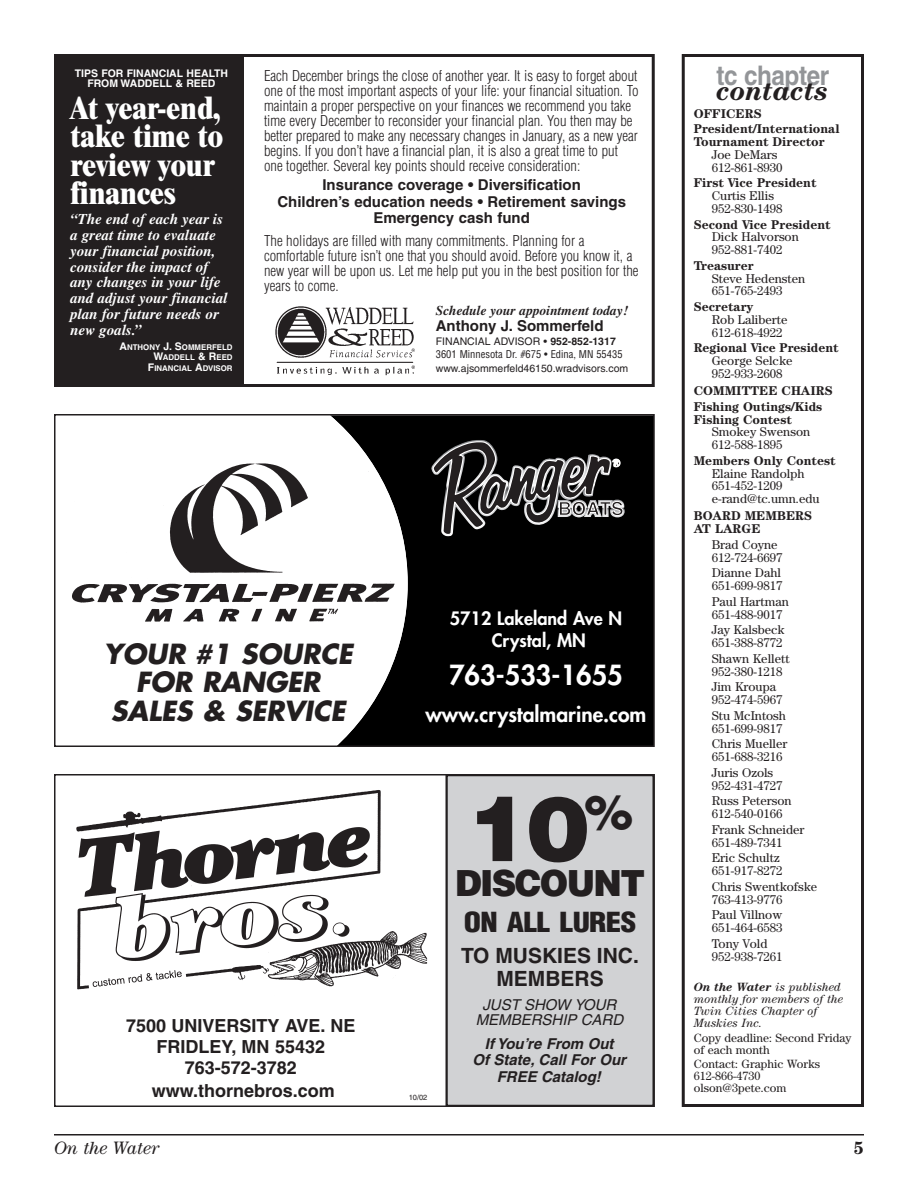
<style>
.page{position:relative;width:918px;height:1188px;background:#fff}
.page>*{position:absolute;margin:0;border:0;box-sizing:border-box;transform-origin:0 0}
.t1{font:900 90px "Helvetica";color:#231f20;scale:1.05 1}
.t2{font:900 36px "Helvetica";letter-spacing:-.045em;color:#231f20;scale:.95 1}
.t3{font:800 31.5px/28.5px "Times";color:#fff;scale:.9 1}
.t4{font:italic 700 27px/28.5px "Futura";letter-spacing:-.005em;color:#231f20;text-align:center}
.t5{font:800 27px "Futura";color:#fff}
.t6{font:900 condensed 27px "Helvetica";letter-spacing:-.02em;color:#231f20;scale:1.15 1}
.t7{font:700 27px "Helvetica";letter-spacing:-.015em;color:#939598;scale:.9 1}
.t8{font:italic 700 27px "Century";color:#231f20}
.t9{font:800 21px "Futura";color:#fff}
.t10{font:700 21px/22.5px "Helvetica";color:#231f20;text-align:center}
.t11{font:700 18px/21.5px "Helvetica";color:#231f20;text-align:center}
.t12{font:800 18px/22.5px "Futura";color:#fff;text-align:center}
.t13{font:italic 18px "Century";color:#231f20}
.t14{font:700 18px "Century";color:#231f20}
.t15{font:italic 700 15px/15.8px "Times";color:#fff}
.t16{font:700 15px/16.5px "Helvetica";color:#231f20;text-align:center}
.t17{font:italic 700 15px/16.5px "Helvetica";color:#231f20;text-align:center}
.t18{font:italic 15px/15px "Helvetica";color:#231f20;text-align:center}
.t19{font:300 condensed 14.7px/15px "Helvetica";color:#231f20}
.t20{font:italic 700 13.5px "Times";color:#231f20}
.t21{font:12.75px/12.8px "Century";color:#231f20}
.t22{font:700 12.75px/15.8px "Century";color:#231f20}
.t23{font:12px/12px "Century";color:#231f20}
.t24{font:italic 12px/12px "Century";color:#231f20}
.t25{font:condensed 10.5px/13.5px "Helvetica";color:#231f20}
.t26{font:700 10.5px/10.5px "Helvetica";color:#fff;text-align:center}
.t27{font:10.5px "Helvetica";color:#231f20}
.t28{font:700 7.8px/10.5px "Helvetica";color:#fff;text-align:right}
.t29{font:7.5px "Helvetica";color:#231f20}
.s1{font-size:10.5px}
.s2{font-stretch:normal}
.s3{font-weight:700;font-stretch:normal}
.s4{font-weight:700}
</style>
<div class="page">
<hr style="left:54px;top:1134px;width:810px;height:2px;background:#231f20">
<div style="left:682px;top:54px;width:182px;height:1053px;border:3px solid #231f20"></div>
<div style="left:447px;top:775px;width:207px;height:331px;background:#d1d2d4"></div>
<div style="left:446px;top:774px;width:209px;height:333px;border:2px solid #231f20"></div>
<img style="left:76px;top:790px;width:352px;height:200px">
<div style="left:54px;top:54px;width:190px;height:333px;background:#231f20"></div>
<div style="left:54px;top:54px;width:601px;height:333px;border:3px solid #231f20"></div>
<img style="left:275px;top:306px;width:140px;height:70px">
<div style="left:408px;top:417px;width:244px;height:327px;background:#000"></div>
<svg style="left:332px;top:417px;width:76px;height:327px"></svg>
<div style="left:54px;top:414px;width:601px;height:333px;border:2px solid #231f20"></div>
<img style="left:72px;top:453px;width:326px;height:173px">
<img style="left:430px;top:440px;width:68px;height:97px">
<svg style="left:431px;top:441px;width:195px;height:98px"></svg>
<p class="t26" style="left:75px;top:69px;width:155px">TIPS FOR FINANCIAL HEALTH<br>FROM WADDELL &amp; REED</p>
<h3 class="t3" style="left:70px;top:96px;width:171px">At year-end, take time to review your finances</h3>
<p class="t15" style="left:70px;top:213px;width:159px">“The end of each year is a great time to evaluate your financial position, consider the impact of any changes in your life and adjust your financial plan for future needs or new goals.”</p>
<p class="t28" style="left:120px;top:342px;width:115px"><span class="s1">A</span>NTHONY <span class="s1">J. S</span>OMMERFELD<br><span class="s1">W</span>ADDELL <span class="s1">&amp; R</span>EED<br><span class="s1">F</span>INANCIAL <span class="s1">A</span>DVISOR</p>
<p class="t19" style="left:264px;top:69px;width:376px">Each December brings the close of another year. It is easy to forget about one of the most important aspects of your life: your financial situation. To maintain a proper perspective on your finances we recommend you take time every December to reconsider your financial plan. You then may be better prepared to make any necessary changes in January, as a new year begins. If you don’t have a financial plan, it is also a great time to put one together. Several key points should receive consideration:</p>
<p class="t16" style="left:277px;top:178px;width:350px">Insurance coverage • Diversification<br>Children’s education needs • Retirement savings<br>Emergency cash fund</p>
<p class="t19" style="left:264px;top:234px;width:376px">The holidays are filled with many commitments. Planning for a comfortable future isn’t one that you should avoid. Before you know it, a new year will be upon us. Let me help put you in the best position for the years to come.</p>
<p class="t20" style="left:436px;top:305px;width:194px">Schedule your appointment today!</p>
<p class="t16" style="left:436px;top:319px;width:169px">Anthony J. Sommerfeld</p>
<p class="t25" style="left:436px;top:335px;width:188px"><span class="s2">FINANCIAL ADVISOR •</span> <span class="s3">952-852-1317<br></span>3601 Minnesota Dr. #675 • Edina, MN 55435</p>
<p class="t27" style="left:436px;top:364px;width:194px">www.ajsommerfeld46150.wradvisors.com</p>
<h3 class="t4" style="left:103px;top:642px;width:251px">YOUR #1 SOURCE<br>FOR RANGER<br>SALES &amp; SERVICE</h3>
<p class="t11" style="left:126px;top:1017px;width:231px">7500 UNIVERSITY AVE. NE<br>FRIDLEY, MN 55432<br>763-572-3782 www.thornebros.com</p>
<p class="t12" style="left:450px;top:608px;width:174px">5712 Lakeland Ave N<br>Crystal, MN</p>
<h3 class="t5" style="left:449px;top:662px;width:175px">763-533-1655</h3>
<h3 class="t9" style="left:426px;top:704px;width:222px">www.crystalmarine.com</h3>
<p class="t29" style="left:409px;top:1094px;width:20px">10/02</p>
<h1 class="t1" style="left:468px;top:796px;width:158px">10<sup>%</sup></h1>
<h2 class="t2" style="left:455px;top:870px;width:202px">DISCOUNT</h2>
<h3 class="t6" style="left:464px;top:911px;width:152px">ON ALL LURES</h3>
<h3 class="t10" style="left:461px;top:946px;width:179px">TO MUSKIES INC.<br>MEMBERS</h3>
<p class="t18" style="left:476px;top:998px;width:149px">JUST SHOW YOUR<br>MEMBERSHIP CARD</p>
<p class="t17" style="left:472px;top:1037px;width:155px">If You’re From Out<br>Of State, Call For Our<br>FREE Catalog!</p>
<h3 class="t7" style="left:716px;top:66px;width:127px">tc chapter</h3>
<h3 class="t8" style="left:717px;top:82px;width:114px">contacts</h3>
<p class="t22" style="left:694px;top:107px;width:147px">OFFICERS<br>President/International</p>
<p class="t22" style="left:694px;top:135px;width:133px">Tournament Director</p>
<p class="t21" style="left:712px;top:149px;width:72px">Joe DeMars<br>612-861-8930</p>
<p class="t22" style="left:694px;top:176px;width:124px">First Vice President</p>
<p class="t21" style="left:712px;top:191px;width:72px">Curtis Ellis<br>952-830-1498</p>
<p class="t22" style="left:694px;top:218px;width:138px">Second Vice President</p>
<p class="t21" style="left:712px;top:232px;width:89px">Dick Halvorson<br>952-881-7402</p>
<p class="t22" style="left:694px;top:259px;width:61px">Treasurer</p>
<p class="t21" style="left:712px;top:273px;width:95px">Steve Hedensten<br>651-765-2493</p>
<p class="t22" style="left:694px;top:300px;width:61px">Secretary</p>
<p class="t21" style="left:712px;top:314px;width:77px">Rob Laliberte<br>612-618-4922</p>
<p class="t22" style="left:694px;top:341px;width:146px">Regional Vice President</p>
<p class="t21" style="left:712px;top:356px;width:82px">George Selcke<br>952-933-2608</p>
<p class="t22" style="left:694px;top:384px;width:141px">COMMITTEE CHAIRS<br>Fishing Outings/Kids</p>
<p class="t22" style="left:694px;top:413px;width:100px">Fishing Contest</p>
<p class="t21" style="left:712px;top:427px;width:100px">Smokey Swenson<br>612-588-1895</p>
<p class="t22" style="left:694px;top:454px;width:143px">Members Only Contest</p>
<p class="t21" style="left:712px;top:468px;width:109px">Elaine Randolph<br>651-452-1209 e-rand@tc.umn.edu</p>
<p class="t22" style="left:694px;top:511px;width:120px;line-height:12.8px">BOARD MEMBERS<br>AT LARGE</p>
<p class="t21" style="left:712px;top:539px;width:72px">Brad Coyne<br>612-724-6697</p>
<p class="t21" style="left:712px;top:568px;width:72px">Dianne Dahl<br>651-699-9817</p>
<p class="t21" style="left:712px;top:596px;width:79px">Paul Hartman<br>651-488-9017</p>
<p class="t21" style="left:712px;top:625px;width:74px">Jay Kalsbeck<br>651-388-8772</p>
<p class="t21" style="left:712px;top:653px;width:79px">Shawn Kellett<br>952-380-1218</p>
<p class="t21" style="left:712px;top:682px;width:72px">Jim Kroupa<br>952-474-5967</p>
<p class="t21" style="left:712px;top:710px;width:76px">Stu McIntosh<br>651-699-9817</p>
<p class="t21" style="left:712px;top:739px;width:77px">Chris Mueller<br>651-688-3216</p>
<p class="t21" style="left:712px;top:767px;width:72px">Juris Ozols<br>952-431-4727</p>
<p class="t21" style="left:712px;top:796px;width:81px">Russ Peterson<br>612-540-0166</p>
<p class="t21" style="left:712px;top:824px;width:94px">Frank Schneider<br>651-489-7341</p>
<p class="t21" style="left:712px;top:853px;width:72px">Eric Schultz<br>651-917-8272</p>
<p class="t21" style="left:712px;top:881px;width:107px">Chris Swentkofske<br>763-413-9776</p>
<p class="t21" style="left:712px;top:910px;width:72px">Paul Villnow<br>651-464-6583</p>
<p class="t21" style="left:712px;top:938px;width:72px">Tony Vold<br>952-938-7261</p>
<p class="t24" style="left:694px;top:982px;width:151px"><span class="s4">On the Water</span> is published monthly for members of the<br>Twin Cities Chapter of<br>Muskies Inc.</p>
<p class="t23" style="left:694px;top:1033px;width:159px">Copy deadline: Second Friday of each month</p>
<p class="t23" style="left:694px;top:1059px;width:128px">Contact: Graphic Works<br>612-866-4730 olson@3pete.com</p>
<p class="t13" style="left:54px;top:1141px;width:107px">On the Water</p>
<p class="t14" style="left:854px;top:1141px;width:12px">5</p>
</div>
